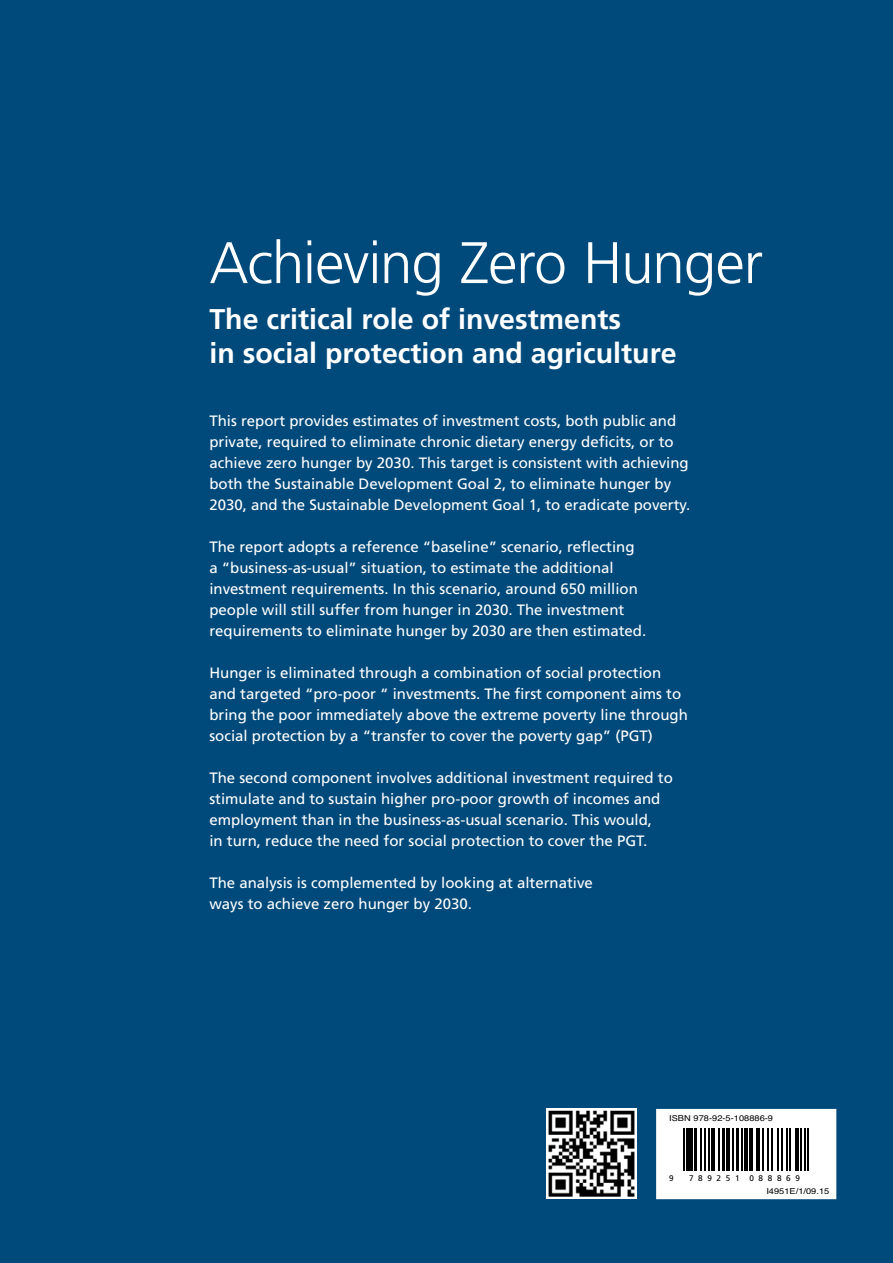
<style>
.page{position:relative;width:893px;height:1263px;background:#004a7b}
.page>*{position:absolute;margin:0;border:0;box-sizing:border-box;transform-origin:0 0}
.t1{font:300 58.5px "Frutiger LT Std";letter-spacing:-.02em;color:#fff}
.t2{font:700 28.5px/34.5px "Frutiger LT Std";color:#fff}
.t3{font:15px/21px "Frutiger LT Std";color:#fff}
.t4{font:8.25px "Helvetica";color:#000;scale:1.13 1}
.t5{font:8.25px "Frutiger LT Std";letter-spacing:.57em;color:#000}
</style>
<div class="page">
<svg style="left:656px;top:1108px;width:181px;height:92px;background:#c8cacb"></svg>
<img style="left:547px;top:1109px;width:89px;height:89px">
<h1 class="t1" style="left:209px;top:230px;width:555px">Achieving Zero Hunger</h1>
<h2 class="t2" style="left:209px;top:302px;width:469px">The critical role of investments<br>in social protection and agriculture</h2>
<p class="t3" style="left:209px;top:410px;width:482px">This report provides estimates of investment costs, both public and private, required to eliminate chronic dietary energy deficits, or to achieve zero hunger by 2030. This target is consistent with achieving both the Sustainable Development Goal 2, to eliminate hunger by 2030, and the Sustainable Development Goal 1, to eradicate poverty.</p>
<p class="t3" style="left:209px;top:536px;width:438px">The report adopts a reference “baseline” scenario, reflecting a “business-as-usual” situation, to estimate the additional investment requirements. In this scenario, around 650 million people will still suffer from hunger in 2030. The investment requirements to eliminate hunger by 2030 are then estimated.</p>
<p class="t3" style="left:209px;top:662px;width:480px">Hunger is eliminated through a combination of social protection and targeted “pro-poor “ investments. The first component aims to bring the poor immediately above the extreme poverty line through social protection by a “transfer to cover the poverty gap” (PGT)</p>
<p class="t3" style="left:209px;top:767px;width:465px">The second component involves additional investment required to stimulate and to sustain higher pro-poor growth of incomes and employment than in the business-as-usual scenario. This would,<br>in turn, reduce the need for social protection to cover the PGT.</p>
<p class="t3" style="left:209px;top:872px;width:385px">The analysis is complemented by looking at alternative ways to achieve zero hunger by 2030.</p>
<p class="t4" style="left:669px;top:1112px;width:93px">ISBN 978-92-5-108886-9</p>
<p class="t5" style="left:669px;top:1173px;width:6px">9</p>
<p class="t5" style="left:689px;top:1173px;width:112px">789251 088869</p>
<p class="t4" style="left:766px;top:1184px;width:57px">I4951E/1/09.15</p>
</div>
